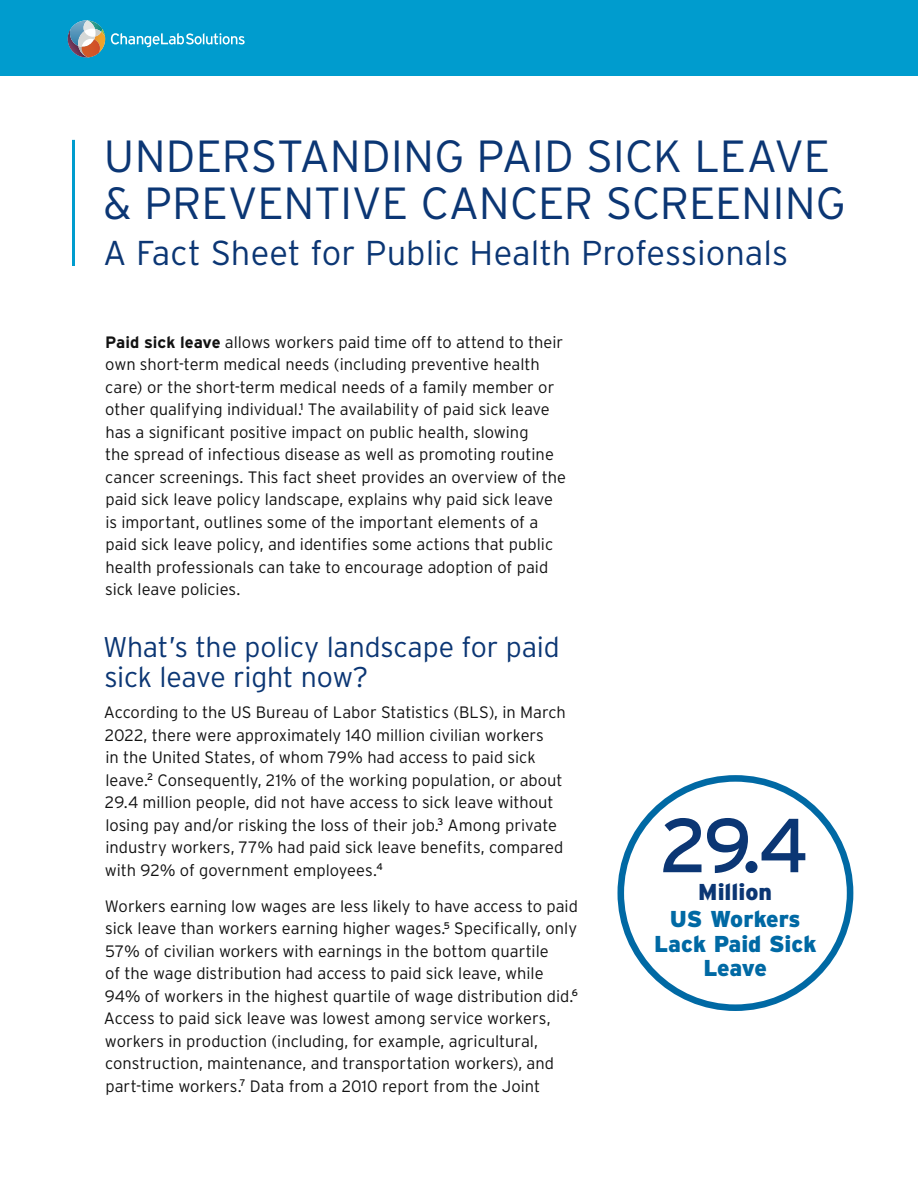
<style>
.page{position:relative;width:918px;height:1188px;background:#fff}
.page>*{position:absolute;margin:0;border:0;box-sizing:border-box;transform-origin:0 0}
.t1{font:76.35px "Interstate";color:#0b3674}
.H1_title{font:300 45px/46.5px "Interstate";letter-spacing:-.005em;color:#0b3674}
.H1_title-2{font:300 34.5px "Interstate";color:#0b3674}
.t2{font:300 28.5px/30px "Interstate";letter-spacing:-.01em;color:#0b3674}
.t3{font:900 22.95px/24.6px "Interstate";color:#0069a4;text-align:center}
.t4{font:900 22.95px "Interstate";color:#0b3674}
.body_text{font:300 16.5px/22.5px "Interstate";color:#121212}
.s1{font-weight:700}
</style>
<div class="page">
<div style="left:0;top:0;width:918px;height:75px;background:#009cce"></div>
<hr style="left:72px;top:140px;width:3px;height:126px;background:#009cce">
<svg style="left:68px;top:20px;width:37px;height:37px"></svg>
<svg style="left:111px;top:33px;width:134px;height:14px"></svg>
<div style="left:618px;top:775px;width:235px;height:236px;border:7px solid #0069a4;border-radius:50%"></div>
<h1 class="H1_title" style="left:103px;top:133px;width:744px">UNDERSTANDING PAID SICK LEAVE &amp; PREVENTIVE CANCER SCREENING</h1>
<h1 class="H1_title-2" style="left:103px;top:234px;width:686px">A Fact Sheet for Public Health Professionals</h1>
<p class="body_text" style="left:105px;top:331px;width:462px"><span class="s1">Paid sick leave</span> allows workers paid time off to attend to their own short-term medical needs (including preventive health care) or the short-term medical needs of a family member or other qualifying individual.<sup>1</sup> The availability of paid sick leave has a significant positive impact on public health, slowing<br>the spread of infectious disease as well as promoting routine cancer screenings. This fact sheet provides an overview of the paid sick leave policy landscape, explains why paid sick leave is important, outlines some of the important elements of a paid sick leave policy, and identifies some actions that public health professionals can take to encourage adoption of paid sick leave policies.</p>
<h2 class="t2" style="left:103px;top:631px;width:458px">What’s the policy landscape for paid sick leave right now?</h2>
<p class="body_text" style="left:104px;top:701px;width:463px">According to the US Bureau of Labor Statistics (BLS), in March 2022, there were approximately 140 million civilian workers<br>in the United States, of whom 79% had access to paid sick leave.<sup>2</sup> Consequently, 21% of the working population, or about 29.4 million people, did not have access to sick leave without losing pay and/or risking the loss of their job.<sup>3</sup> Among private industry workers, 77% had paid sick leave benefits, compared with 92% of government employees.<sup>4</sup></p>
<p class="body_text" style="left:104px;top:895px;width:476px">Workers earning low wages are less likely to have access to paid sick leave than workers earning higher wages.<sup>5</sup> Specifically, only 57% of civilian workers with earnings in the bottom quartile<br>of the wage distribution had access to paid sick leave, while 94% of workers in the highest quartile of wage distribution did.<sup>6<br></sup>Access to paid sick leave was lowest among service workers, workers in production (including, for example, agricultural, construction, maintenance, and transportation workers), and part-time workers.<sup>7</sup> Data from a 2010 report from the Joint</p>
<h1 class="t1" style="left:660px;top:799px;width:151px">29.4</h1>
<h3 class="t4" style="left:698px;top:878px;width:75px">Million</h3>
<h3 class="t3" style="left:654px;top:906px;width:164px">US Workers<br>Lack Paid Sick<br>Leave</h3>
</div>
